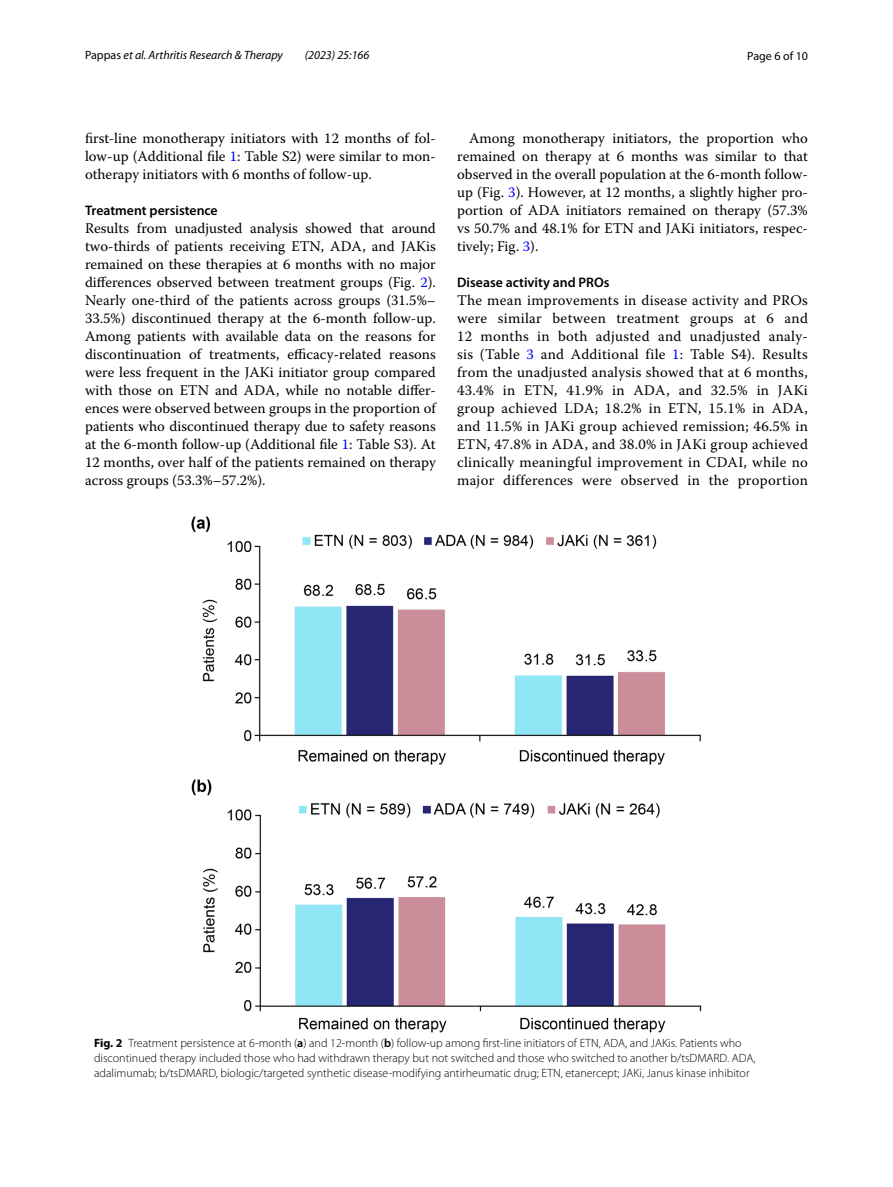
<style>
.page{position:relative;width:893px;height:1187px;background:#fff}
.page>*{position:absolute;margin:0;border:0;box-sizing:border-box;transform-origin:0 0}
.t1{font:14.7px/18px "Warnock Pro";color:#000;text-align:justify}
.t2{font:600 13.8px "Myriad Pro";color:#000}
.t3{font:300 12px/15px "Myriad Pro";color:#000}
.t4{font:italic 12px "Myriad Pro";color:#000}
.t5{font:12px "Myriad Pro";color:#000}
.s1{font-style:normal}
.s2{color:#00f}
.s3{font-weight:700}
.s4{font-weight:600}
</style>
<div class="page">
<img style="left:191px;top:516px;width:511px;height:515px">
<p class="t4" style="left:85px;top:48px;width:199px"><span class="s1">Pappas</span> et al. Arthritis Research &amp; Therapy</p>
<p class="t4" style="left:305px;top:48px;width:66px">(2023) 25:166</p>
<p class="t5" style="left:747px;top:48px;width:62px">Page 6 of 10</p>
<p class="t1" style="left:85px;top:128px;width:352px">first-line monotherapy initiators with 12 months of fol&shy;low-up (Additional file <span class="s2">1</span>: Table S2) were similar to mon&shy;otherapy initiators with 6 months of follow-up.</p>
<p class="t2" style="left:85px;top:201px;width:134px">Treatment persistence</p>
<p class="t1" style="left:85px;top:218px;width:352px">Results from unadjusted analysis showed that around two-thirds of patients receiving ETN, ADA, and JAKis remained on these therapies at 6 months with no major differences observed between treatment groups (Fig. <span class="s2">2</span>).<br>Nearly one-third of the patients across groups (31.5%– 33.5%) discontinued therapy at the 6-month follow-up.<br>Among patients with available data on the reasons for discontinuation of treatments, efficacy-related reasons were less frequent in the JAKi initiator group compared with those on ETN and ADA, while no notable differ&shy;ences were observed between groups in the proportion of patients who discontinued therapy due to safety reasons at the 6-month follow-up (Additional file <span class="s2">1</span>: Table S3). At 12 months, over half of the patients remained on therapy across groups (53.3%–57.2%).</p>
<p class="t1" style="left:457px;top:128px;width:352px;text-indent:12px">Among monotherapy initiators, the proportion who remained on therapy at 6 months was similar to that observed in the overall population at the 6-month follow&shy;up (Fig. <span class="s2">3</span>). However, at 12 months, a slightly higher pro&shy;portion of ADA initiators remained on therapy (57.3% vs 50.7% and 48.1% for ETN and JAKi initiators, respec&shy;tively; Fig. <span class="s2">3</span>).</p>
<p class="t2" style="left:457px;top:273px;width:154px">Disease activity and PROs</p>
<p class="t1" style="left:457px;top:290px;width:352px">The mean improvements in disease activity and PROs were similar between treatment groups at 6 and 12 months in both adjusted and unadjusted analy&shy;sis (Table <span class="s2">3</span> and Additional file <span class="s2">1</span>: Table S4). Results from the unadjusted analysis showed that at 6 months, 43.4% in ETN, 41.9% in ADA, and 32.5% in JAKi group achieved LDA; 18.2% in ETN, 15.1% in ADA, and 11.5% in JAKi group achieved remission; 46.5% in ETN, 47.8% in ADA, and 38.0% in JAKi group achieved clinically meaningful improvement in CDAI, while no major differences were observed in the proportion</p>
<p class="t3" style="left:94px;top:1035px;width:663px"><span class="s3">Fig. 2</span> Treatment persistence at 6-month (<span class="s4">a</span>) and 12-month (<span class="s4">b</span>) follow-up among first-line initiators of ETN, ADA, and JAKis. Patients who discontinued therapy included those who had withdrawn therapy but not switched and those who switched to another b/tsDMARD. ADA, adalimumab; b/tsDMARD, biologic/targeted synthetic disease-modifying antirheumatic drug; ETN, etanercept; JAKi, Janus kinase inhibitor</p>
</div>
